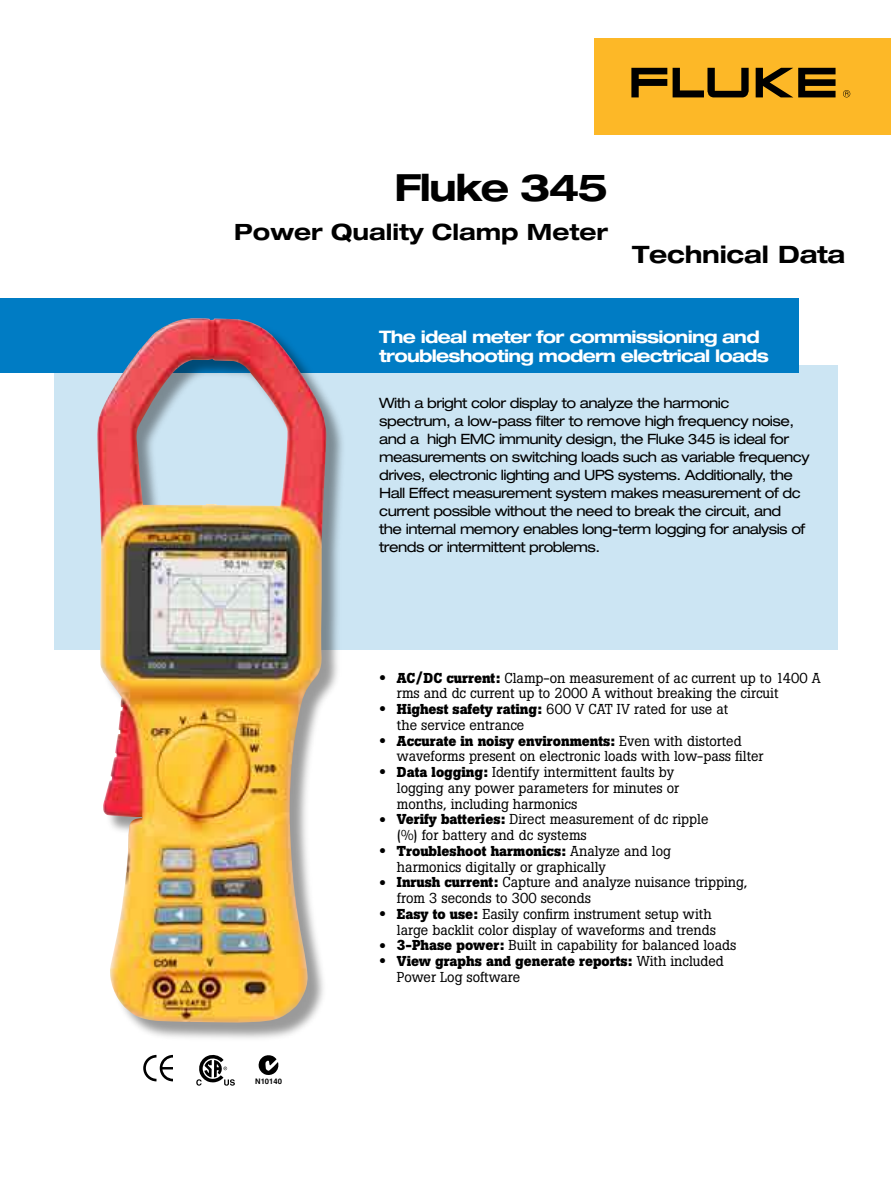
<style>
.page{position:relative;width:891px;height:1188px;background:#fff}
.page>*{position:absolute;margin:0;border:0;box-sizing:border-box;transform-origin:0 0}
.t1{font:700 expanded 37.5px "Helvetica Neue";letter-spacing:-.045em;color:#000}
.t2{font:700 expanded 24px "Helvetica Neue";letter-spacing:-.01em;color:#000}
.t3{font:700 expanded 22.5px "Helvetica Neue";color:#000}
.t4{font:700 expanded 17.25px/19.5px "Helvetica Neue";letter-spacing:-.045em;color:#fff}
.t5{font:14.25px/15.8px "Boton";color:#000}
.t6{font:expanded 14.25px/18px "Helvetica Neue";letter-spacing:-.04em;color:#000}
.t7{font:700 14.25px/15.8px "Boton";color:#000}
.t8{font:700 7.65px "Helvetica";color:#000}
.s1{font-size:21px}
.s2{font-weight:700}
.s3{font-weight:400;font-size:21px}
.s4{font-weight:400}
</style>
<div class="page">
<div style="left:594px;top:38px;width:297px;height:97px;background:#fdb827"></div>
<svg style="left:631px;top:68px;width:36px;height:29px"></svg>
<svg style="left:756px;top:68px;width:80px;height:29px"></svg>
<svg style="left:673px;top:68px;width:76px;height:29px"></svg>
<svg style="left:843px;top:90px;width:7px;height:7px"></svg>
<div style="left:54px;top:365px;width:783px;height:285px;background:#cce5f3"></div>
<div style="left:0;top:298px;width:799px;height:75px;background:#007cc4"></div>
<div style="left:98px;top:319px;width:249px;height:724px;background:#000;opacity:.4"></div>
<img style="left:97px;top:318px;width:229px;height:705px">
<svg style="left:143px;top:1055px;width:30px;height:26px"></svg>
<svg style="left:196px;top:1054px;width:39px;height:32px"></svg>
<svg style="left:258px;top:1055px;width:21px;height:20px"></svg>
<h1 class="t1" style="left:394px;top:174px;width:215px">Fluke 345</h1>
<h3 class="t3" style="left:234px;top:224px;width:376px">Power Quality Clamp Meter</h3>
<h2 class="t2" style="left:632px;top:246px;width:215px">Technical Data</h2>
<p class="t4" style="left:379px;top:328px;width:391px">The ideal meter for commissioning and troubleshooting modern electrical loads</p>
<p class="t6" style="left:379px;top:395px;width:432px">With a bright color display to analyze the harmonic<br>spectrum, a low-pass filter to remove high frequency noise, and a high EMC immunity design, the Fluke 345 is ideal for measurements on switching loads such as variable frequency drives, electronic lighting and UPS systems. Additionally, the Hall Effect measurement system makes measurement of dc current possible without the need to break the circuit, and<br>the internal memory enables long-term logging for analysis of trends or intermittent problems.</p>
<p class="t8" style="left:255px;top:1077px;width:28px">N10140</p>
<p class="t5" style="left:397px;top:671px;width:425px;text-indent:-18px"><span class="s1">•</span> <span class="s2">AC/DC current:</span> Clamp-on measurement of ac current up to 1400 A rms and dc current up to 2000 A without breaking the circuit</p>
<p class="t5" style="left:397px;top:702px;width:333px;text-indent:-18px"><span class="s1">•</span> <span class="s2">Highest safety rating:</span> 600 V CAT IV rated for use at the service entrance</p>
<p class="t5" style="left:397px;top:734px;width:368px;text-indent:-18px"><span class="s1">•</span> <span class="s2">Accurate in noisy environments:</span> Even with distorted waveforms present on electronic loads with low-pass filter</p>
<p class="t5" style="left:397px;top:765px;width:284px;text-indent:-18px"><span class="s1">•</span> <span class="s2">Data logging:</span> Identify intermittent faults by logging any power parameters for minutes or months, including harmonics</p>
<p class="t5" style="left:397px;top:812px;width:313px;text-indent:-18px"><span class="s1">•</span> <span class="s2">Verify batteries:</span> Direct measurement of dc ripple (%) for battery and dc systems</p>
<p class="t5" style="left:397px;top:844px;width:275px;text-indent:-18px"><span class="s1">•</span> <span class="s2">Troubleshoot harmonics:</span> Analyze and log harmonics digitally or graphically</p>
<p class="t5" style="left:397px;top:875px;width:352px;text-indent:-18px"><span class="s1">•</span> <span class="s2">Inrush current:</span> Capture and analyze nuisance tripping, from 3 seconds to 300 seconds</p>
<p class="t5" style="left:397px;top:907px;width:320px;text-indent:-18px"><span class="s1">•</span> <span class="s2">Easy to use:</span> Easily confirm instrument setup with large backlit color display of waveforms and trends</p>
<p class="t5" style="left:379px;top:938px;width:359px"><span class="s1">•</span> <span class="s2">3-Phase power:</span> Built in capability for balanced loads</p>
<p class="t7" style="left:397px;top:954px;width:329px;text-indent:-18px"><span class="s3">•</span> View graphs and generate reports: <span class="s4">With included<br>Power Log software</span></p>
</div>
